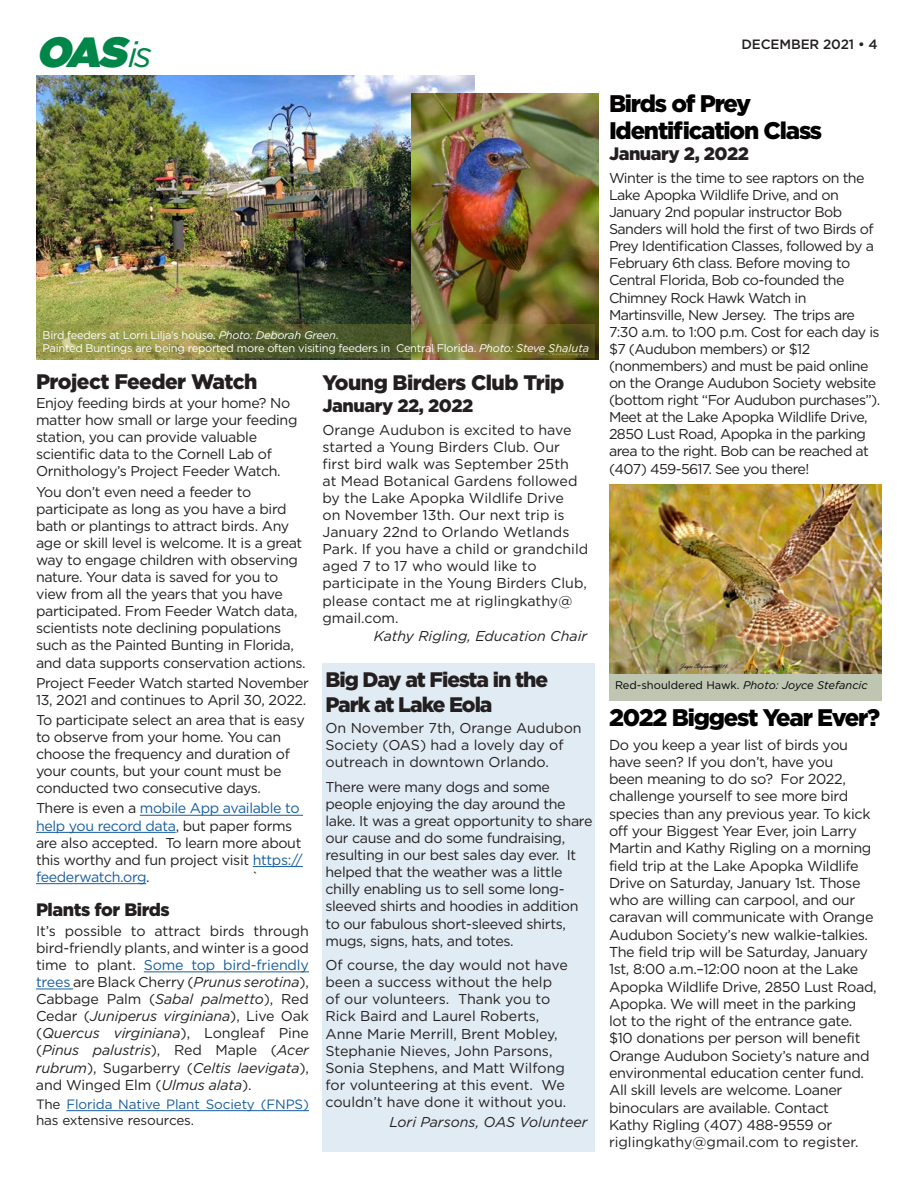
<style>
.page{position:relative;width:918px;height:1188px;background:#fff}
.page>*{position:absolute;margin:0;border:0;box-sizing:border-box;transform-origin:0 0}
.t1{font:italic 42px "Gotham Ultra";color:#008649}
.t2{font:900 24px/27px "Gotham";letter-spacing:-.05em;color:#020000}
.t3{font:900 21px/25.2px "Gotham";letter-spacing:-.04em;color:#231f20}
.t4{font:900 18px "Gotham";letter-spacing:-.025em;color:#231f20}
.t5{font:14.4px/17.2px "Gotham";letter-spacing:-.025em;color:#231f20}
.t6{font:14.25px/17.1px "Gotham";letter-spacing:-.025em;color:#231f20}
.t7{font:14.25px/17.1px "Gotham";color:#231f20}
.t8{font:italic 14.25px "Gotham";color:#231f20}
.t9{font:13.5px/16.2px "Gotham";letter-spacing:-.01em;color:#175d9e}
.t10{font:500 13.5px "Gotham";letter-spacing:-.01em;color:#231f20}
.t11{font:11.1px/13.2px "Gotham";letter-spacing:-.025em;color:#fff}
.t12{font:italic 11.1px "Gotham";color:#000}
.s1{font-family:"Gotham";font-size:36px}
.s2{font-style:italic}
.s3{color:#175d9e}
.s4{color:#231f20}
.s5{font-style:normal}
</style>
<div class="page">
<hr style="left:140px;top:815px;width:163px;height:1px;background:#175d9e">
<hr style="left:36px;top:832px;width:140px;height:1px;background:#175d9e">
<hr style="left:253px;top:866px;width:50px;height:1px;background:#175d9e">
<hr style="left:36px;top:883px;width:110px;height:1px;background:#175d9e">
<hr style="left:144px;top:972px;width:165px;height:1px;background:#175d9e">
<hr style="left:36px;top:989px;width:37px;height:1px;background:#175d9e">
<hr style="left:66px;top:1110px;width:243px;height:1px;background:#175d9e">
<div style="left:609px;top:674px;width:273px;height:26px;background:#bec6b2"></div>
<img style="left:609px;top:485px;width:273px;height:189px">
<div style="left:322px;top:663px;width:274px;height:489px;background:#e1ebf3"></div>
<img style="left:36px;top:75px;width:439px;height:285px">
<img style="left:411px;top:94px;width:188px;height:266px">
<svg style="left:40px;top:324px;width:556px;height:34px;background:#767739"></svg>
<h1 class="t1" style="left:36px;top:28px;width:117px">OAS<span class="s1">i s</span></h1>
<p class="t10" style="left:741px;top:36px;width:138px">DECEMBER 2021 • 4</p>
<p class="t11" style="left:43px;top:328px;width:548px">Bird feeders at Lorri Lilja’s house. <span class="s2">Photo: Deborah Green</span>.<br>Painted Buntings are being reported more often visiting feeders in Central Florida. <span class="s2">Photo: Steve Shaluta</span></p>
<p class="t3" style="left:36px;top:368px;width:223px">Project Feeder Watch</p>
<p class="t6" style="left:36px;top:394px;width:263px">Enjoy feeding birds at your home? No matter how small or large your feeding station, you can provide valuable scientific data to the Cornell Lab of Ornithology’s Project Feeder Watch.</p>
<p class="t6" style="left:36px;top:483px;width:271px">You don’t even need a feeder to participate as long as you have a bird bath or plantings to attract birds. Any age or skill level is welcome. It is a great way to engage children with observing nature. Your data is saved for you to view from all the years that you have participated. From Feeder Watch data, scientists note declining populations such as the Painted Bunting in Florida, and data supports conservation actions.</p>
<p class="t6" style="left:36px;top:674px;width:275px">Project Feeder Watch started November<br>13, 2021 and continues to April 30, 2022.</p>
<p class="t6" style="left:36px;top:711px;width:270px">To participate select an area that is easy to observe from your home. You can choose the frequency and duration of your counts, but your count must be conducted two consecutive days.</p>
<p class="t6" style="left:36px;top:800px;width:268px">There is even a <span class="s3">mobile App available to help you record data</span>, but paper forms are also accepted. To learn more about this worthy and fun project visit <span class="s3">https:// feederwatch.org</span>.</p>
<p class="t6" style="left:252px;top:868px;width:9px">`</p>
<p class="t4" style="left:36px;top:900px;width:135px">Plants for Birds</p>
<p class="t6" style="left:36px;top:922px;width:275px;text-align:justify">It’s possible to attract birds through bird-friendly plants, and winter is a good time to plant. <span class="s3">Some top bird-friendly trees</span> are Black Cherry (<span class="s2">Prunus serotina</span>), Cabbage Palm (<span class="s2">Sabal palmetto</span>), Red Cedar (<span class="s2">Juniperus virginiana</span>), Live Oak (<span class="s2">Quercus virginiana</span>), Longleaf Pine (<span class="s2">Pinus palustris</span>), Red Maple (<span class="s2">Acer rubrum</span>), Sugarberry (<span class="s2">Celtis laevigata</span>), and Winged Elm (<span class="s2">Ulmus alata</span>).</p>
<p class="t9" style="left:36px;top:1096px;width:274px"><span class="s4">The</span> Florida Native Plant Society (FNPS) <span class="s4">has extensive resources.</span></p>
<p class="t3" style="left:322px;top:370px;width:243px">Young Birders Club Trip</p>
<p class="t4" style="left:322px;top:395px;width:152px">January 22, 2022</p>
<p class="t7" style="left:322px;top:421px;width:267px">Orange Audubon is excited to have started a Young Birders Club. Our first bird walk was September 25th<br>at Mead Botanical Gardens followed by the Lake Apopka Wildlife Drive<br>on November 13th. Our next trip is<br>January 22nd to Orlando Wetlands<br>Park. If you have a child or grandchild aged 7 to 17 who would like to participate in the Young Birders Club, please contact me at riglingkathy@ gmail.com.</p>
<p class="t8" style="left:374px;top:628px;width:215px">Kathy Rigling, Education Chair</p>
<p class="t3" style="left:326px;top:666px;width:224px">Big Day at Fiesta in the<br>Park at Lake Eola</p>
<p class="t7" style="left:326px;top:719px;width:258px">On November 7th, Orange Audubon<br>Society (OAS) had a lovely day of outreach in downtown Orlando.</p>
<p class="t6" style="left:326px;top:778px;width:268px">There were many dogs and some people enjoying the day around the lake. It was a great opportunity to share our cause and do some fundraising, resulting in our best sales day ever. It helped that the weather was a little chilly enabling us to sell some long&shy;sleeved shirts and hoodies in addition to our fabulous short-sleeved shirts, mugs, signs, hats, and totes.</p>
<p class="t7" style="left:326px;top:956px;width:244px">Of course, the day would not have been a success without the help of our volunteers. Thank you to<br>Rick Baird and Laurel Roberts,<br>Anne Marie Merrill, Brent Mobley,<br>Stephanie Nieves, John Parsons,<br>Sonia Stephens, and Matt Wilfong for volunteering at this event. We couldn’t have done it without you.</p>
<p class="t8" style="left:390px;top:1114px;width:199px">Lori Parsons, OAS Volunteer</p>
<p class="t2" style="left:609px;top:89px;width:215px">Birds of Prey<br>Identification Class</p>
<p class="t4" style="left:609px;top:144px;width:142px">January 2, 2022</p>
<p class="t6" style="left:609px;top:169px;width:273px">Winter is the time to see raptors on the Lake Apopka Wildlife Drive, and on January 2nd popular instructor Bob Sanders will hold the first of two Birds of Prey Identification Classes, followed by a February 6th class. Before moving to Central Florida, Bob co-founded the Chimney Rock Hawk Watch in Martinsville, New Jersey. The trips are 7:30 a.m. to 1:00 p.m. Cost for each day is $7 (Audubon members) or $12 (nonmembers) and must be paid online on the Orange Audubon Society website (bottom right “For Audubon purchases”).<br>Meet at the Lake Apopka Wildlife Drive, 2850 Lust Road, Apopka in the parking area to the right. Bob can be reached at (407) 459-5617. See you there!</p>
<p class="t12" style="left:615px;top:679px;width:254px"><span class="s5">Red-shouldered Hawk.</span> Photo: Joyce Stefancic</p>
<p class="t2" style="left:609px;top:704px;width:273px">2022 Biggest Year Ever?</p>
<p class="t5" style="left:609px;top:736px;width:269px">Do you keep a year list of birds you have seen? If you don’t, have you<br>been meaning to do so? For 2022, challenge yourself to see more bird species than any previous year. To kick off your Biggest Year Ever, join Larry Martin and Kathy Rigling on a morning field trip at the Lake Apopka Wildlife Drive on Saturday, January 1st. Those who are willing can carpool, and our caravan will communicate with Orange Audubon Society’s new walkie-talkies.<br>The field trip will be Saturday, January 1st, 8:00 a.m.–12:00 noon at the Lake Apopka Wildlife Drive, 2850 Lust Road, Apopka. We will meet in the parking lot to the right of the entrance gate. $10 donations per person will benefit Orange Audubon Society’s nature and environmental education center fund.<br>All skill levels are welcome. Loaner binoculars are available. Contact<br>Kathy Rigling (407) 488-9559 or</p>
<p class="t7" style="left:609px;top:1133px;width:251px">riglingkathy@gmail.com to register.</p>
</div>
